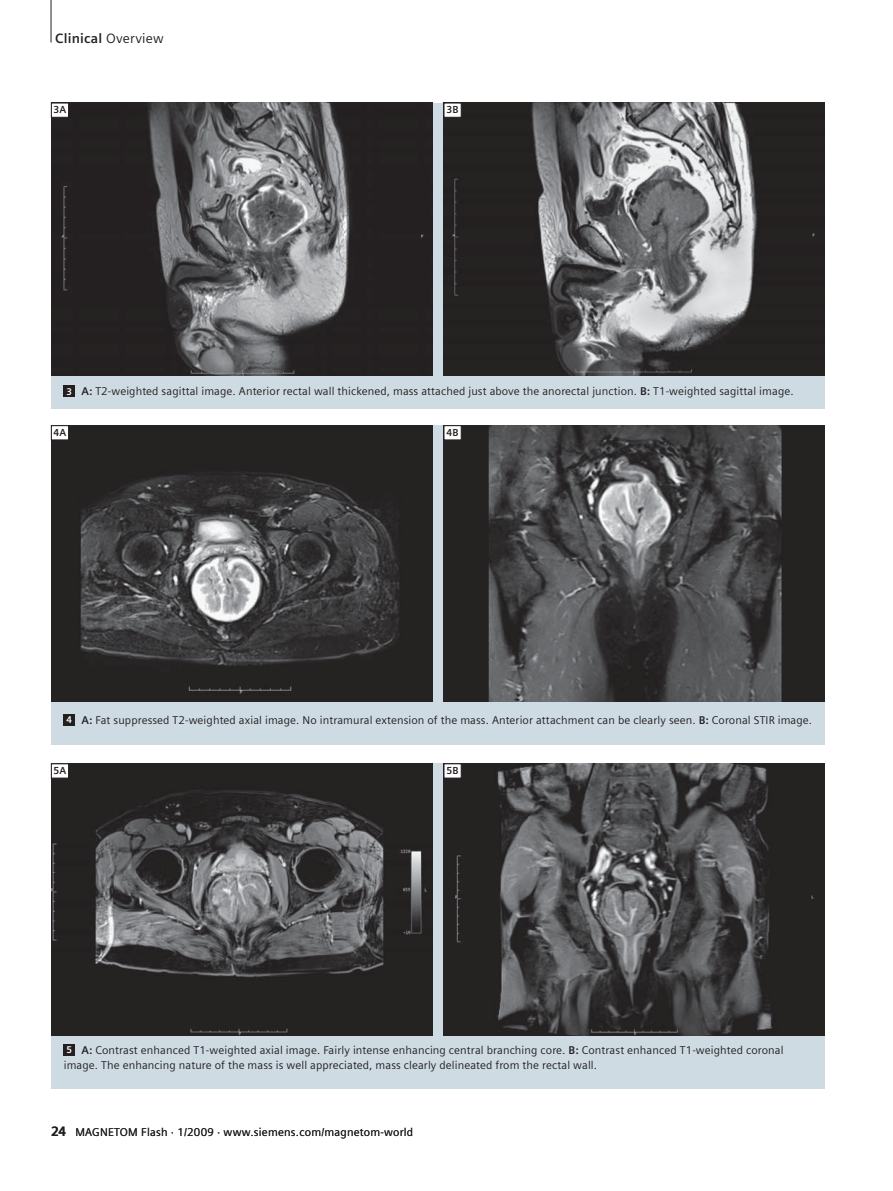
<style>
.page{position:relative;width:893px;height:1191px;background:#fff}
.page>*{position:absolute;margin:0;border:0;box-sizing:border-box;transform-origin:0 0}
.t1{font:700 13.5px "Siemens Sans";letter-spacing:.015em;color:#231f20}
.t2{font:11.25px/14.9px "Siemens Sans";letter-spacing:.01em;color:#231f20}
.t3{font:700 10.2px "Siemens Sans";letter-spacing:.02em;color:#231f20}
.s1{font-weight:400}
.s2{font-weight:700;font-size:9.75px;color:#fff}
.s3{font-weight:700}
.s4{font-weight:700;font-size:13.5px}
</style>
<div class="page">
<hr style="left:51px;top:0;width:1px;height:43px;background:#231f20">
<div style="left:51px;top:103px;width:774px;height:305px;background:#cedbe3"></div>
<div style="left:51px;top:425px;width:774px;height:319px;background:#cedbe3"></div>
<div style="left:51px;top:763px;width:774px;height:326px;background:#cedbe3"></div>
<div style="left:64px;top:386px;width:11px;height:11px;background:#231f20"></div>
<div style="left:64px;top:714px;width:11px;height:11px;background:#231f20"></div>
<div style="left:64px;top:1044px;width:11px;height:11px;background:#231f20"></div>
<img style="left:51px;top:103px;width:381px;height:272px">
<img style="left:444px;top:103px;width:381px;height:272px">
<img style="left:51px;top:425px;width:381px;height:276px">
<img style="left:444px;top:425px;width:381px;height:277px">
<img style="left:51px;top:763px;width:381px;height:272px">
<img style="left:444px;top:763px;width:381px;height:272px">
<div style="left:51px;top:426px;width:18px;height:14px;background:#fff"></div>
<div style="left:51px;top:425px;width:18px;height:15px;border:1px solid #231f20"></div>
<div style="left:444px;top:426px;width:17px;height:14px;background:#fff"></div>
<div style="left:444px;top:425px;width:18px;height:15px;border:1px solid #231f20"></div>
<div style="left:51px;top:764px;width:18px;height:14px;background:#fff"></div>
<div style="left:51px;top:763px;width:18px;height:15px;border:1px solid #231f20"></div>
<div style="left:444px;top:764px;width:17px;height:14px;background:#fff"></div>
<div style="left:444px;top:763px;width:18px;height:15px;border:1px solid #231f20"></div>
<div style="left:51px;top:103px;width:18px;height:14px;background:#fff"></div>
<div style="left:51px;top:103px;width:18px;height:15px;border:1px solid #231f20"></div>
<div style="left:444px;top:103px;width:17px;height:14px;background:#fff"></div>
<div style="left:444px;top:103px;width:18px;height:15px;border:1px solid #231f20"></div>
<p class="t1" style="left:55px;top:32px;width:110px">Clinical <span class="s1">Overview</span></p>
<p class="t3" style="left:53px;top:105px;width:14px">3A</p>
<p class="t3" style="left:447px;top:105px;width:14px">3B</p>
<p class="t2" style="left:66px;top:384px;width:729px"><span class="s2">3</span> <span class="s3">A:</span> T2-weighted sagittal image. Anterior rectal wall thickened, mass attached just above the anorectal junction. <span class="s3">B:</span> T1-weighted sagittal image.</p>
<p class="t3" style="left:53px;top:428px;width:14px">4A</p>
<p class="t3" style="left:447px;top:428px;width:14px">4B</p>
<p class="t2" style="left:66px;top:713px;width:747px"><span class="s2">4</span> <span class="s3">A:</span> Fat suppressed T2-weighted axial image. No intramural extension of the mass. Anterior attachment can be clearly seen. <span class="s3">B:</span> Coronal STIR image.</p>
<p class="t3" style="left:53px;top:766px;width:14px">5A</p>
<p class="t3" style="left:447px;top:766px;width:14px">5B</p>
<p class="t2" style="left:64px;top:1043px;width:721px"><span class="s2">5</span> <span class="s3">A:</span> Contrast enhanced T1-weighted axial image. Fairly intense enhancing central branching core. <span class="s3">B:</span> Contrast enhanced T1-weighted coronal image. The enhancing nature of the mass is well appreciated, mass clearly delineated from the rectal wall.</p>
<p class="t2" style="left:51px;top:1124px;width:364px"><span class="s4">24</span> MAGNETOM Flash · 1/2009 · www.siemens.com/magnetom-world</p>
</div>
